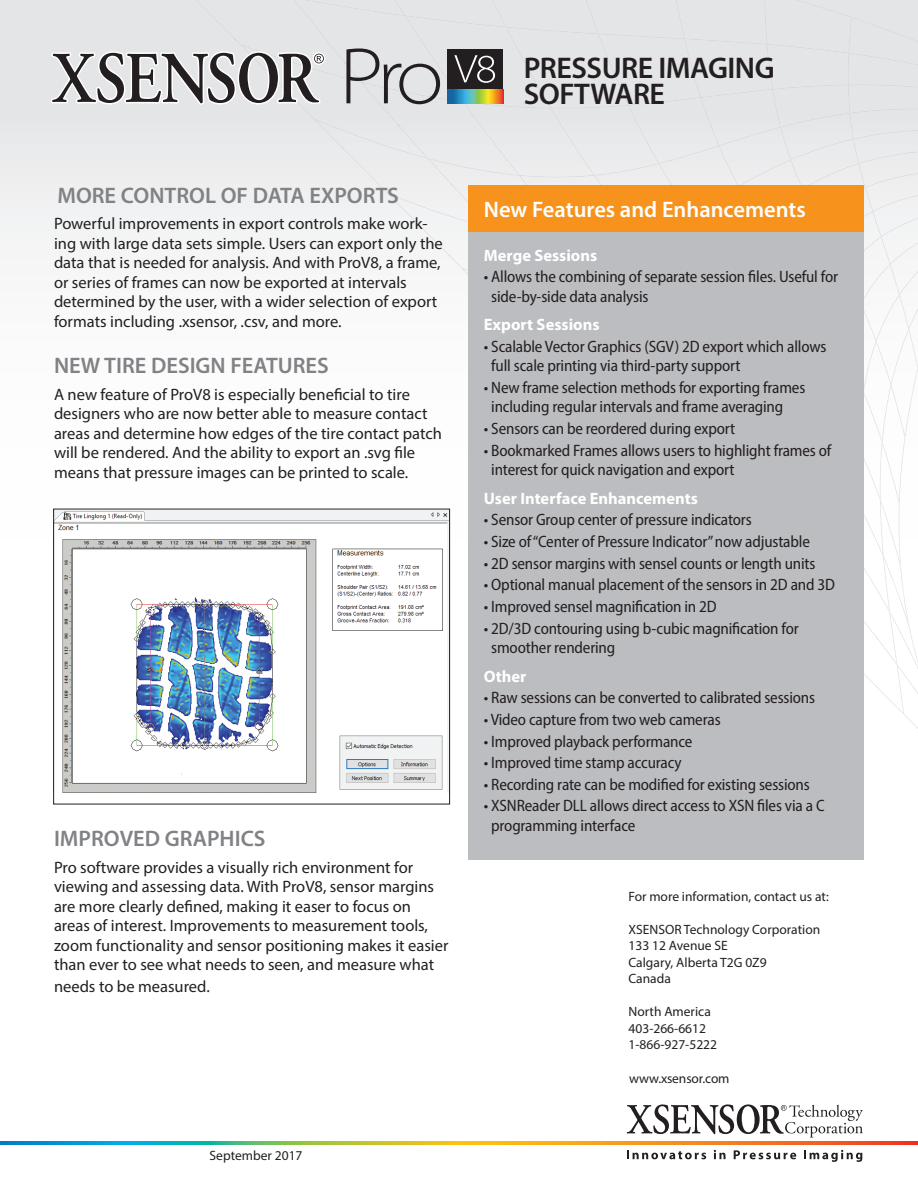
<style>
.page{position:relative;width:918px;height:1188px;background:#fff}
.page>*{position:absolute;margin:0;border:0;box-sizing:border-box;transform-origin:0 0}
.t1{font:600 30px/25.5px "Myriad Pro";letter-spacing:-.015em;color:#231f20}
.t2{font:600 22.5px "Myriad Pro";color:#808285}
.t3{font:600 22.5px "Myriad Pro";color:#fff}
.t4{font:semi-condensed 16.5px/19.5px "Myriad Pro";letter-spacing:-.01em;color:#231f20}
.t5{font:16.5px/19.5px "Myriad Pro";color:#231f20}
.t6{font:700 16.5px "Myriad Pro";color:#fff}
.t7{font:13.5px "Myriad Pro";color:#231f20}
</style>
<div class="page">
<img style="left:53px;top:669px;width:398px;height:136px">
<div style="left:196px;top:0;width:41px;height:40px;background:#e4e5e7"></div>
<img style="left:234px;top:38px;width:56px;height:13px">
<img style="left:287px;top:109px;width:27px;height:39px">
<img style="left:341px;top:178px;width:47px;height:24px">
<img style="left:294px;top:0;width:10px;height:44px">
<div style="left:304px;top:0;width:614px;height:44px;background:#e4e5e7"></div>
<div style="left:240px;top:44px;width:678px;height:65px;background:#e4e5e7"></div>
<div style="left:314px;top:109px;width:604px;height:69px;background:#e5e6e8"></div>
<div style="left:388px;top:130px;width:530px;height:109px;background:#eaebec"></div>
<div style="left:461px;top:152px;width:457px;height:146px;background:#ececee"></div>
<div style="left:535px;top:173px;width:383px;height:22px;background:#eeeeef"></div>
<img style="left:864px;top:218px;width:54px;height:25px">
<div style="left:864px;top:243px;width:54px;height:28px;background:#f5f5f6"></div>
<img style="left:864px;top:271px;width:54px;height:369px">
<img style="left:880px;top:308px;width:38px;height:406px">
<svg style="left:51px;top:51px;width:274px;height:54px"></svg>
<div style="left:447px;top:49px;width:56px;height:41px;background:#231f20"></div>
<svg style="left:447px;top:89px;width:56px;height:14px"></svg>
<svg style="left:346px;top:48px;width:94px;height:56px"></svg>
<svg style="left:454px;top:55px;width:41px;height:28px"></svg>
<svg style="left:627px;top:1150px;width:79px;height:9px"></svg>
<svg style="left:714px;top:1150px;width:12px;height:9px"></svg>
<svg style="left:734px;top:1150px;width:62px;height:9px"></svg>
<svg style="left:804px;top:1150px;width:58px;height:12px"></svg>
<svg style="left:627px;top:1104px;width:236px;height:33px"></svg>
<svg style="left:0;top:1141px;width:918px;height:3px"></svg>
<div style="left:468px;top:185px;width:396px;height:50px;background:#f7931d"></div>
<div style="left:468px;top:233px;width:396px;height:627px;background:#bcbdc0"></div>
<img style="left:55px;top:511px;width:393px;height:281px">
<div style="left:53px;top:509px;width:397px;height:295px;border:1px solid #231f20"></div>
<p class="t2" style="left:57px;top:181px;width:343px">MORE CONTROL OF DATA EXPORTS</p>
<p class="t5" style="left:54px;top:214px;width:390px">Powerful improvements in export controls make work&shy;ing with large data sets simple. Users can export only the data that is needed for analysis. And with ProV8, a frame, or series of frames can now be exported at intervals determined by the user, with a wider selection of export formats including .xsensor, .csv, and more.</p>
<p class="t2" style="left:54px;top:352px;width:276px">NEW TIRE DESIGN FEATURES</p>
<p class="t5" style="left:54px;top:384px;width:390px">A new feature of ProV8 is especially beneficial to tire designers who are now better able to measure contact areas and determine how edges of the tire contact patch will be rendered. And the ability to export an .svg file means that pressure images can be printed to scale.</p>
<p class="t2" style="left:54px;top:824px;width:213px">IMPROVED GRAPHICS</p>
<p class="t5" style="left:54px;top:857px;width:396px">Pro software provides a visually rich environment for viewing and assessing data. With ProV8, sensor margins are more clearly defined, making it easer to focus on areas of interest. Improvements to measurement tools, zoom functionality and sensor positioning makes it easier than ever to see what needs to seen, and measure what</p>
<p class="t5" style="left:54px;top:976px;width:157px">needs to be measured.</p>
<p class="t7" style="left:210px;top:1147px;width:95px">September 2017</p>
<p class="t1" style="left:524px;top:55px;width:253px">PRESSURE IMAGING<br>SOFTWARE</p>
<p class="t3" style="left:484px;top:195px;width:324px">New Features and Enhancements</p>
<p class="t6" style="left:484px;top:244px;width:115px">Merge Sessions</p>
<p class="t4" style="left:491px;top:267px;width:348px;text-indent:-7px">• Allows the combining of separate session files. Useful for side-by-side data analysis</p>
<p class="t6" style="left:484px;top:314px;width:117px">Export Sessions</p>
<p class="t4" style="left:491px;top:336px;width:337px;text-indent:-7px">• Scalable Vector Graphics (SGV) 2D export which allows full scale printing via third-party support</p>
<p class="t4" style="left:491px;top:377px;width:316px;text-indent:-7px">• New frame selection methods for exporting frames including regular intervals and frame averaging</p>
<p class="t4" style="left:484px;top:419px;width:253px">• Sensors can be reordered during export</p>
<p class="t4" style="left:491px;top:440px;width:342px;text-indent:-7px">• Bookmarked Frames allows users to highlight frames of interest for quick navigation and export</p>
<p class="t6" style="left:484px;top:487px;width:216px">User Interface Enhancements</p>
<p class="t4" style="left:484px;top:510px;width:269px">• Sensor Group center of pressure indicators</p>
<p class="t4" style="left:484px;top:531px;width:328px">• Size of “Center of Pressure Indicator” now adjustable</p>
<p class="t4" style="left:484px;top:553px;width:333px">• 2D sensor margins with sensel counts or length units</p>
<p class="t4" style="left:484px;top:575px;width:353px">• Optional manual placement of the sensors in 2D and 3D</p>
<p class="t4" style="left:484px;top:596px;width:235px">• Improved sensel magnification in 2D</p>
<p class="t4" style="left:491px;top:618px;width:309px;text-indent:-7px">• 2D/3D contouring using b-cubic magnification for smoother rendering</p>
<p class="t6" style="left:484px;top:665px;width:44px">Other</p>
<p class="t4" style="left:484px;top:688px;width:333px">• Raw sessions can be converted to calibrated sessions</p>
<p class="t4" style="left:484px;top:709px;width:238px">• Video capture from two web cameras</p>
<p class="t4" style="left:484px;top:731px;width:210px">• Improved playback performance</p>
<p class="t4" style="left:484px;top:753px;width:199px">• Improved time stamp accuracy</p>
<p class="t4" style="left:484px;top:774px;width:327px">• Recording rate can be modified for existing sessions</p>
<p class="t4" style="left:491px;top:796px;width:335px;text-indent:-7px">• XSNReader DLL allows direct access to XSN files via a C programming interface</p>
<p class="t7" style="left:629px;top:888px;width:202px">For more information, contact us at:</p>
<p class="t7" style="left:629px;top:921px;width:193px">XSENSOR Technology Corporation</p>
<p class="t7" style="left:629px;top:937px;width:101px">133 12 Avenue SE</p>
<p class="t7" style="left:629px;top:954px;width:140px">Calgary, Alberta T2G 0Z9</p>
<p class="t7" style="left:629px;top:970px;width:44px">Canada</p>
<p class="t7" style="left:629px;top:1003px;width:84px">North America</p>
<p class="t7" style="left:629px;top:1020px;width:79px">403-266-6612</p>
<p class="t7" style="left:629px;top:1036px;width:90px">1-866-927-5222</p>
<p class="t7" style="left:629px;top:1070px;width:102px">www.xsensor.com</p>
</div>
